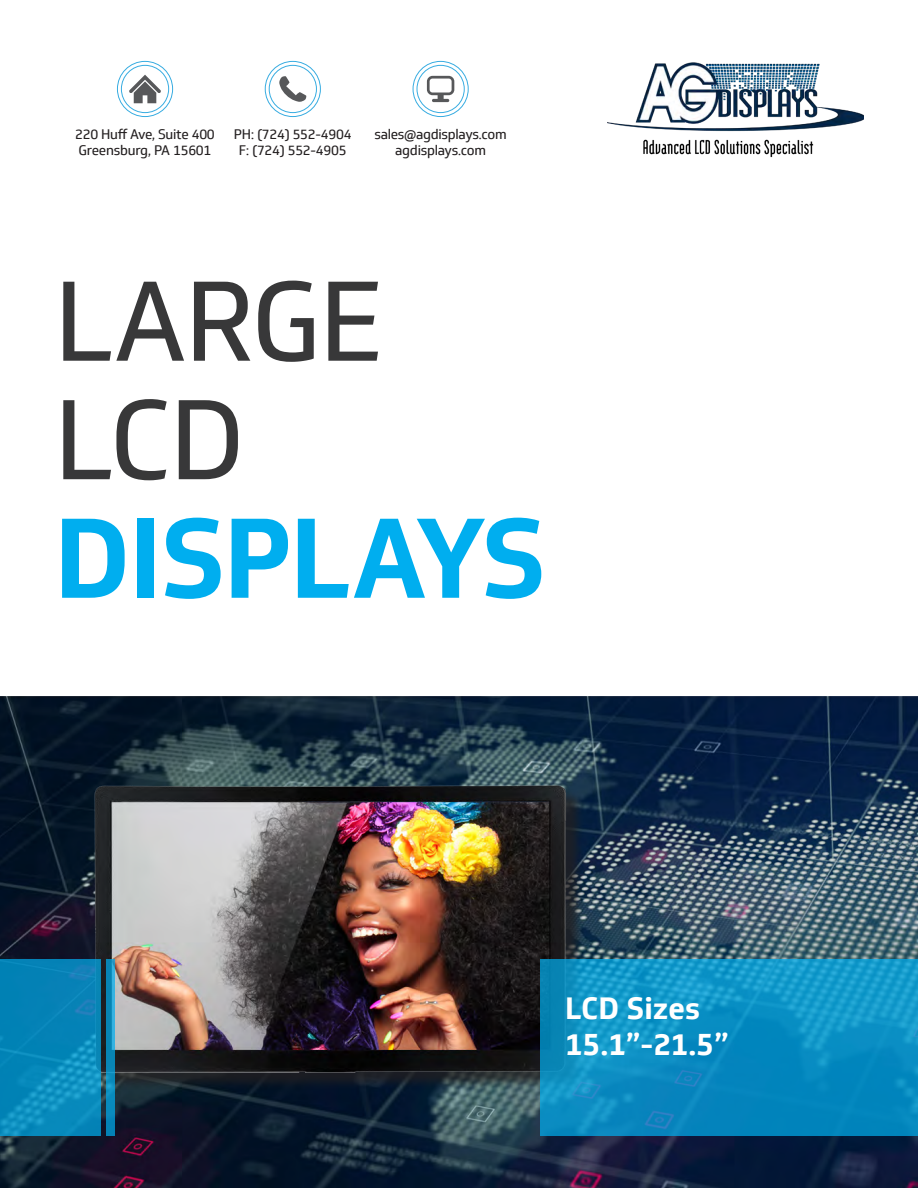
<style>
.page{position:relative;width:918px;height:1188px;background:#fff}
.page>*{position:absolute;margin:0;border:0;box-sizing:border-box;transform-origin:0 0}
.t1{font:111px "Soleto";letter-spacing:-.02em;color:#383839}
.t2{font:700 111px "Soleto";letter-spacing:-.02em;color:#00aeef}
.t3{font:700 30px "Soleto";color:#fff}
.Contact{font:13.5px/16.2px "Soleto";letter-spacing:-.02em;color:#231f20;text-align:center}
</style>
<div class="page">
<img style="left:0;top:697px;width:918px;height:491px">
<img style="left:82px;top:774px;width:507px;height:315px">
<svg style="left:540px;top:959px;width:378px;height:177px;background:#0c8fc3"></svg>
<svg style="left:106px;top:959px;width:9px;height:177px;background:#108ebe"></svg>
<svg style="left:0;top:959px;width:100px;height:177px;background:#0787b9"></svg>
<svg style="left:129px;top:75px;width:32px;height:28px"></svg>
<div style="left:117px;top:61px;width:56px;height:56px;border:1px solid #37ace1;border-radius:50%"></div>
<div style="left:121px;top:65px;width:48px;height:48px;border:1px solid #37ace1;border-radius:50%"></div>
<svg style="left:279px;top:76px;width:27px;height:26px"></svg>
<div style="left:265px;top:61px;width:56px;height:56px;border:1px solid #37ace1;border-radius:50%"></div>
<div style="left:269px;top:65px;width:48px;height:48px;border:1px solid #37ace1;border-radius:50%"></div>
<svg style="left:427px;top:76px;width:27px;height:26px"></svg>
<div style="left:413px;top:61px;width:56px;height:56px;border:1px solid #37ace1;border-radius:50%"></div>
<div style="left:417px;top:65px;width:48px;height:48px;border:1px solid #37ace1;border-radius:50%"></div>
<img style="left:607px;top:62px;width:257px;height:96px">
<p class="Contact" style="left:75px;top:126px;width:141px">220 Huff Ave, Suite 400</p>
<p class="Contact" style="left:79px;top:142px;width:135px">Greensburg, PA 15601</p>
<p class="Contact" style="left:234px;top:126px;width:119px">PH: (724) 552-4904<br>F: (724) 552-4905</p>
<p class="Contact" style="left:374px;top:126px;width:134px">sales@agdisplays.com</p>
<p class="Contact" style="left:395px;top:142px;width:92px">agdisplays.com</p>
<p class="t1" style="left:54px;top:254px;width:332px">LARGE</p>
<p class="t1" style="left:54px;top:373px;width:193px">LCD</p>
<p class="t2" style="left:54px;top:488px;width:494px">DISPLAYS</p>
<p class="t3" style="left:565px;top:989px;width:137px">LCD Sizes</p>
<p class="t3" style="left:565px;top:1025px;width:165px">15.1”-21.5”</p>
</div>
